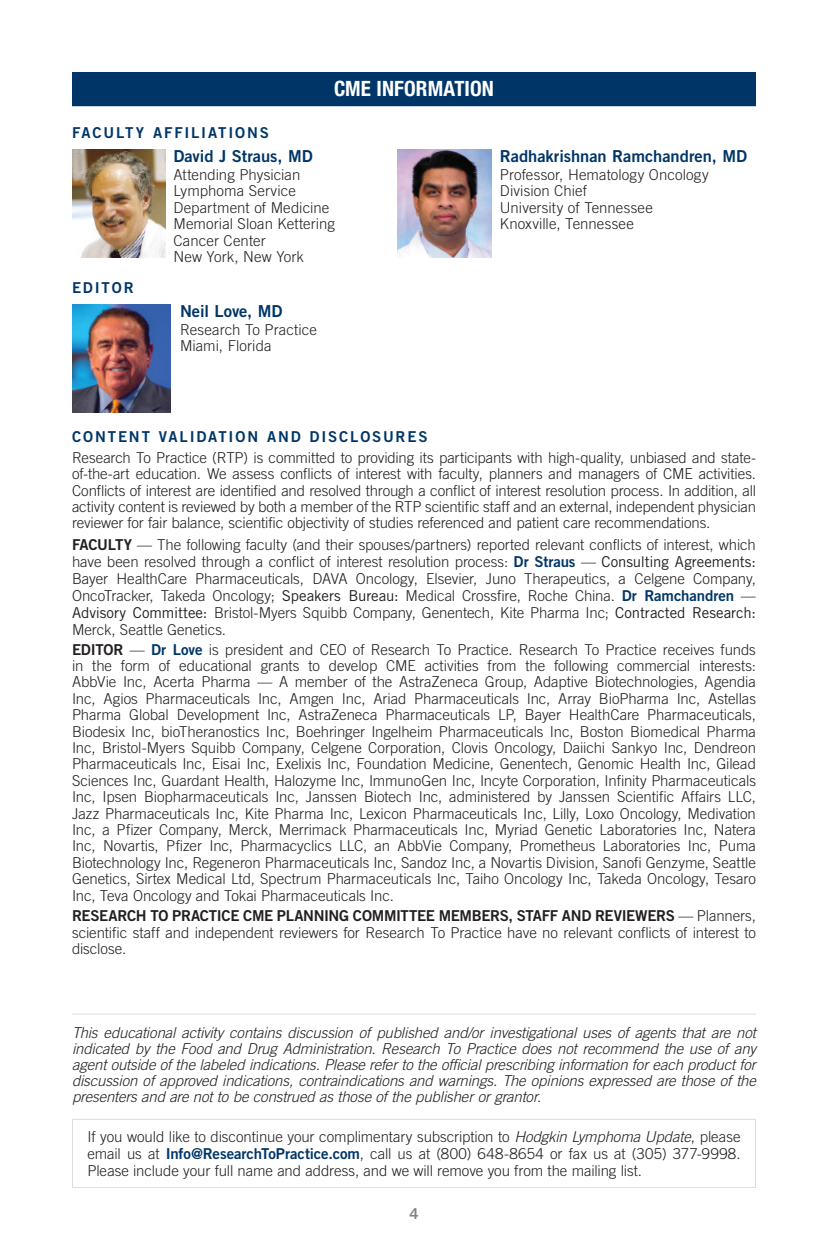
<style>
.page{position:relative;width:828px;height:1260px;background:#fff}
.page>*{position:absolute;margin:0;border:0;box-sizing:border-box;transform-origin:0 0}
._03_CME_head{font:700 condensed 21px "Helvetica Neue LT Pro";letter-spacing:.005em;color:#fff}
._01E_CME_Faculty_Nam{font:16.4px "Trade Gothic LT Std Bd 2";letter-spacing:-.005em;color:#003667}
._02__CME_Body_Copy{font:300 15px/16.4px "Trade Gothic LT Std";letter-spacing:-.005em;color:#231f20;text-align:justify}
._02__CME_Body_Copy-2{font:italic 300 15px/16px "Trade Gothic LT Std";letter-spacing:-.01em;color:#231f20;text-align:justify}
._01F_CME_Faculty_Aff{font:300 15px/16.4px "Trade Gothic LT Std";letter-spacing:.005em;color:#231f20}
._02__CME___EVA_Headl{font:15px "Trade Gothic LT Std Bd 2";letter-spacing:.12em;color:#003667}
.t1{font:15px "Trade Gothic LT Std Bd 2";color:#808285}
.s1{font-family:"Trade Gothic LT Std Bd 2";font-weight:400}
.s2{font-family:"Trade Gothic LT Std Bd 2";font-weight:400;color:#003667}
.s3{font-weight:400}
.s4{font-style:normal}
.s5{font-style:italic}
</style>
<div class="page">
<div style="left:72px;top:72px;width:684px;height:34px;background:#003667"></div>
<hr style="left:72px;top:1014px;width:684px;height:1px;background:#dcdddf">
<div style="left:72px;top:1119px;width:684px;height:69px;border:1px solid #dcdddf"></div>
<img style="left:398px;top:150px;width:93px;height:108px">
<img style="left:72px;top:305px;width:99px;height:108px">
<img style="left:72px;top:150px;width:94px;height:108px">
<p class="_03_CME_head" style="left:334px;top:76px;width:161px">CME INFORMATION</p>
<p class="_02__CME___EVA_Headl" style="left:72px;top:123px;width:199px">FACULTY AFFILIATIONS</p>
<p class="_02__CME___EVA_Headl" style="left:72px;top:278px;width:63px">EDITOR</p>
<p class="_01E_CME_Faculty_Nam" style="left:173px;top:146px;width:141px">David J Straus, MD</p>
<p class="_01F_CME_Faculty_Aff" style="left:173px;top:166px;width:163px">Attending Physician<br>Lymphoma Service<br>Department of Medicine<br>Memorial Sloan Kettering<br>Cancer Center<br>New York, New York</p>
<p class="_01E_CME_Faculty_Nam" style="left:180px;top:301px;width:104px">Neil Love, MD</p>
<p class="_01F_CME_Faculty_Aff" style="left:180px;top:321px;width:138px">Research To Practice<br>Miami, Florida</p>
<p class="_01E_CME_Faculty_Nam" style="left:500px;top:146px;width:249px">Radhakrishnan Ramchandren, MD</p>
<p class="_01F_CME_Faculty_Aff" style="left:500px;top:166px;width:210px">Professor, Hematology Oncology<br>Division Chief<br>University of Tennessee<br>Knoxville, Tennessee</p>
<p class="_02__CME___EVA_Headl" style="left:72px;top:427px;width:357px">CONTENT VALIDATION AND DISCLOSURES</p>
<p class="_02__CME_Body_Copy" style="left:72px;top:449px;width:686px">Research To Practice (RTP) is committed to providing its participants with high-quality, unbiased and state&shy;of-the-art education. We assess conflicts of interest with faculty, planners and managers of CME activities.<br>Conflicts of interest are identified and resolved through a conflict of interest resolution process. In addition, all activity content is reviewed by both a member of the RTP scientific staff and an external, independent physician reviewer for fair balance, scientific objectivity of studies referenced and patient care recommendations.</p>
<p class="_02__CME_Body_Copy" style="left:72px;top:536px;width:686px;line-height:17px"><span class="s1">FACULTY</span> — The following faculty (and their spouses/partners) reported relevant conflicts of interest, which have been resolved through a conflict of interest resolution process: <span class="s2">Dr Straus</span> — <span class="s3">Consulting Agreements:<br></span>Bayer HealthCare Pharmaceuticals, DAVA Oncology, Elsevier, Juno Therapeutics, a Celgene Company, OncoTracker, Takeda Oncology; <span class="s3">Speakers Bureau:</span> Medical Crossfire, Roche China. <span class="s2">Dr Ramchandren</span> — <span class="s3">Advisory Committee:</span> Bristol-Myers Squibb Company, Genentech, Kite Pharma Inc; <span class="s3">Contracted Research:<br></span>Merck, Seattle Genetics.</p>
<p class="_02__CME_Body_Copy" style="left:72px;top:641px;width:686px"><span class="s1">EDITOR</span> — <span class="s2">Dr Love</span> is president and CEO of Research To Practice. Research To Practice receives funds in the form of educational grants to develop CME activities from the following commercial interests:<br>AbbVie Inc, Acerta Pharma — A member of the AstraZeneca Group, Adaptive Biotechnologies, Agendia Inc, Agios Pharmaceuticals Inc, Amgen Inc, Ariad Pharmaceuticals Inc, Array BioPharma Inc, Astellas Pharma Global Development Inc, AstraZeneca Pharmaceuticals LP, Bayer HealthCare Pharmaceuticals, Biodesix Inc, bioTheranostics Inc, Boehringer Ingelheim Pharmaceuticals Inc, Boston Biomedical Pharma Inc, Bristol-Myers Squibb Company, Celgene Corporation, Clovis Oncology, Daiichi Sankyo Inc, Dendreon Pharmaceuticals Inc, Eisai Inc, Exelixis Inc, Foundation Medicine, Genentech, Genomic Health Inc, Gilead Sciences Inc, Guardant Health, Halozyme Inc, ImmunoGen Inc, Incyte Corporation, Infinity Pharmaceuticals Inc, Ipsen Biopharmaceuticals Inc, Janssen Biotech Inc, administered by Janssen Scientific Affairs LLC, Jazz Pharmaceuticals Inc, Kite Pharma Inc, Lexicon Pharmaceuticals Inc, Lilly, Loxo Oncology, Medivation Inc, a Pfizer Company, Merck, Merrimack Pharmaceuticals Inc, Myriad Genetic Laboratories Inc, Natera Inc, Novartis, Pfizer Inc, Pharmacyclics LLC, an AbbVie Company, Prometheus Laboratories Inc, Puma Biotechnology Inc, Regeneron Pharmaceuticals Inc, Sandoz Inc, a Novartis Division, Sanofi Genzyme, Seattle Genetics, Sirtex Medical Ltd, Spectrum Pharmaceuticals Inc, Taiho Oncology Inc, Takeda Oncology, Tesaro Inc, Teva Oncology and Tokai Pharmaceuticals Inc.</p>
<p class="_02__CME_Body_Copy" style="left:72px;top:908px;width:686px"><span class="s1">RESEARCH TO PRACTICE CME PLANNING COMMITTEE MEMBERS, STAFF AND REVIEWERS</span> — Planners, scientific staff and independent reviewers for Research To Practice have no relevant conflicts of interest to disclose.</p>
<p class="_02__CME_Body_Copy-2" style="left:72px;top:1025px;width:686px">This educational activity contains discussion of published and/or investigational uses of agents that are not indicated by the Food and Drug Administration. Research To Practice does not recommend the use of any agent outside of the labeled indications. Please refer to the official prescribing information for each product for discussion of approved indications, contraindications and warnings. The opinions expressed are those of the presenters and are not to be construed as those of the publisher or grantor<span class="s4">.</span></p>
<p class="_02__CME_Body_Copy" style="left:87px;top:1128px;width:655px;line-height:17px">If you would like to discontinue your complimentary subscription to <span class="s5">Hodgkin Lymphoma Update</span>, please email us at <span class="s2">Info@ResearchToPractice.com</span>, call us at (800) 648-8654 or fax us at (305) 377-9998.<br>Please include your full name and address, and we will remove you from the mailing list.</p>
<p class="t1" style="left:409px;top:1205px;width:11px">4</p>
</div>
